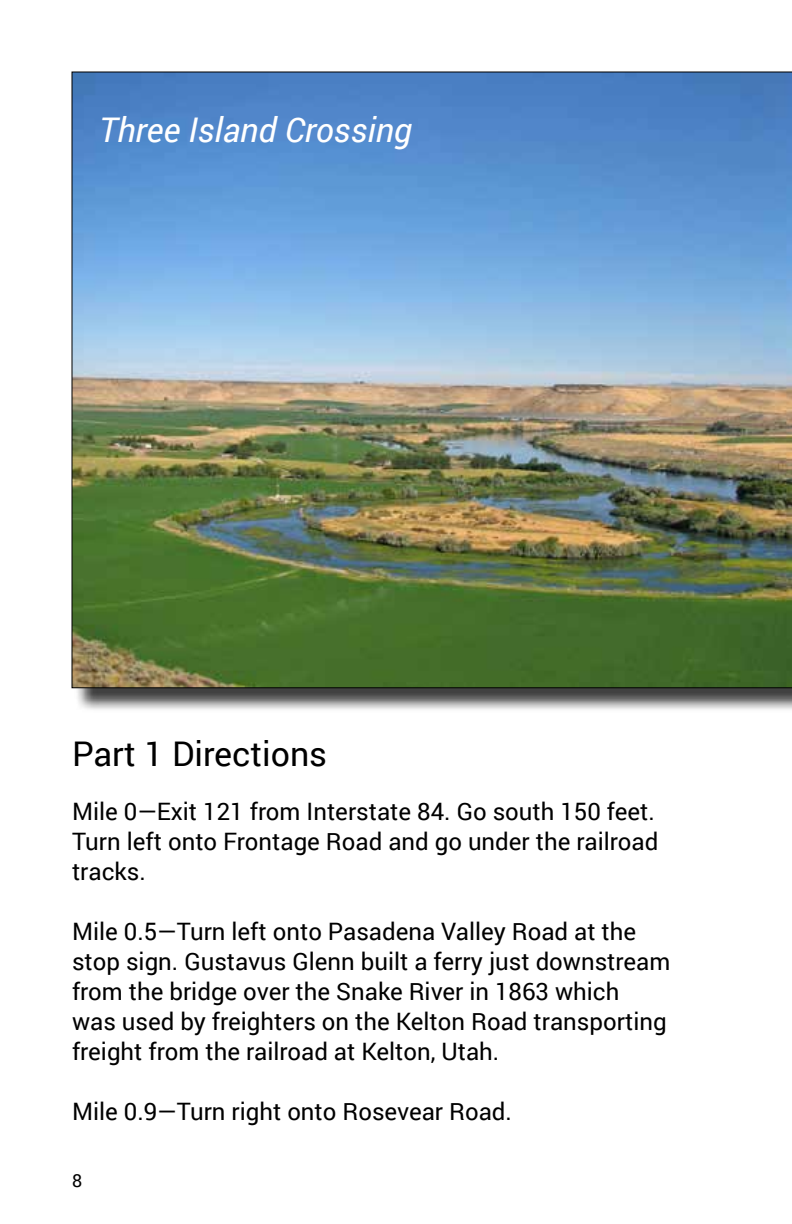
<style>
.page{position:relative;width:792px;height:1224px;background:#fff}
.page>*{position:absolute;margin:0;border:0;box-sizing:border-box;transform-origin:0 0}
.t1{font:italic 34px "Roboto";color:#fff}
.t2{font:34px "Roboto";color:#000}
.t3{font:24px/30px "Roboto";color:#000}
.t4{font:18px "Roboto";color:#000}
</style>
<div class="page">
<div style="left:74px;top:74px;width:718px;height:639px;background:#000;opacity:.75"></div>
<img style="left:72px;top:72px;width:720px;height:616px">
<h1 class="t1" style="left:99px;top:106px;width:315px">Three Island Crossing</h1>
<h1 class="t2" style="left:72px;top:730px;width:257px">Part 1 Directions</h1>
<p class="t3" style="left:72px;top:795px;width:588px">Mile 0—Exit 121 from Interstate 84. Go south 150 feet.<br>Turn left onto Frontage Road and go under the railroad tracks.</p>
<p class="t3" style="left:72px;top:915px;width:600px">Mile 0.5—Turn left onto Pasadena Valley Road at the stop sign. Gustavus Glenn built a ferry just downstream from the bridge over the Snake River in 1863 which<br>was used by freighters on the Kelton Road transporting freight from the railroad at Kelton, Utah.</p>
<p class="t3" style="left:72px;top:1095px;width:441px">Mile 0.9—Turn right onto Rosevear Road.</p>
<p class="t4" style="left:72px;top:1168px;width:12px">8</p>
</div>
